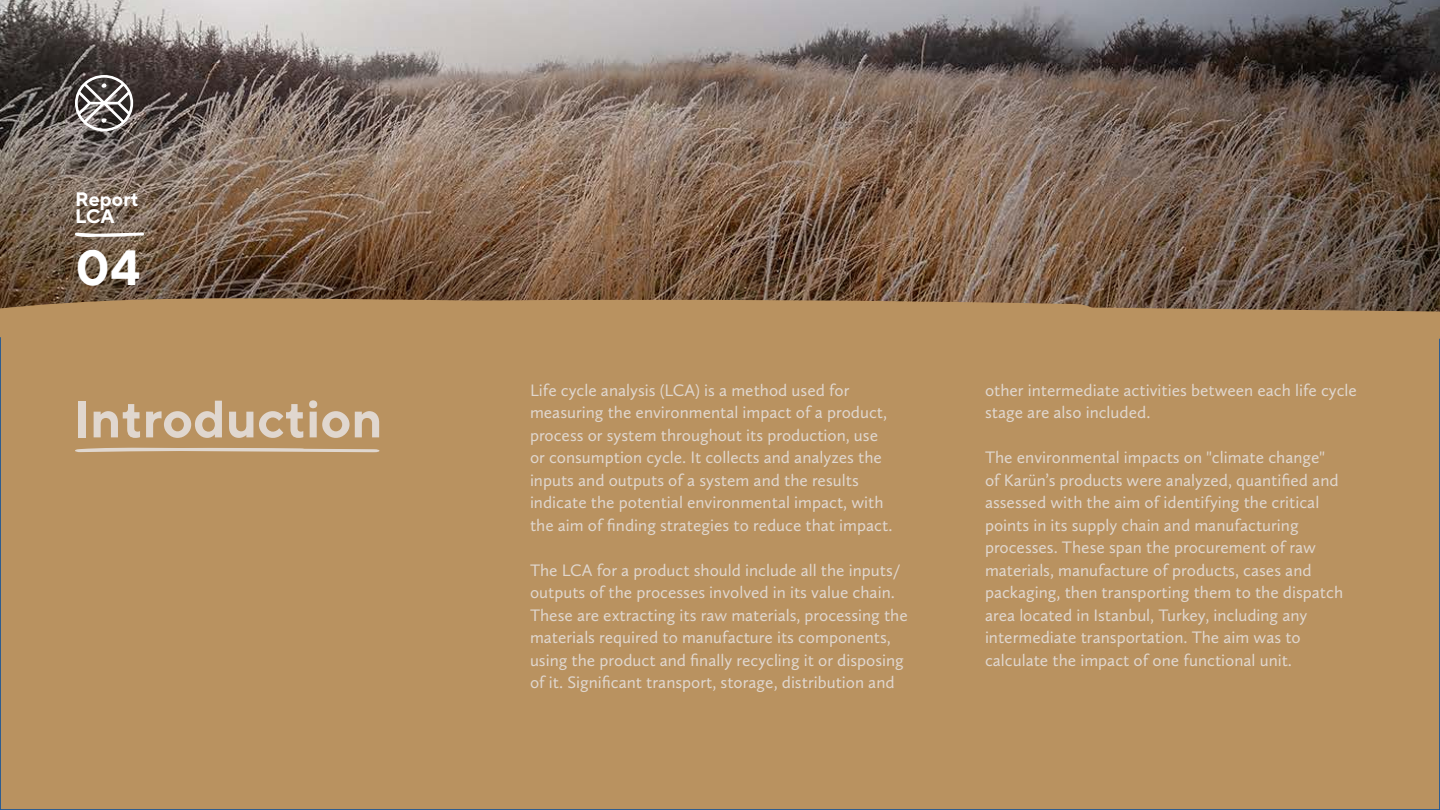
<style>
.page{position:relative;width:1440px;height:810px;background:#b99260}
.page>*{position:absolute;margin:0;border:0;box-sizing:border-box;transform-origin:0 0}
.t1{font:700 52.5px "TT Norms";color:#e0d7cf}
.t2{font:700 49.5px "TT Norms";color:#fff}
.t3{font:700 19.5px/17.2px "TT Norms";color:#fff}
.t4{font:17.25px/22.5px "Calluna Sans";color:#e0d7cf}
</style>
<div class="page">
<img style="left:0;top:0;width:1440px;height:297px">
<svg style="left:75px;top:448px;width:305px;height:4px"></svg>
<svg style="left:75px;top:75px;width:58px;height:56px;background:#7f7a78"></svg>
<svg style="left:75px;top:232px;width:69px;height:5px"></svg>
<svg style="left:0;top:297px;width:1440px;height:42px"></svg>
<p class="t3" style="left:75px;top:190px;width:65px">Report<br>LCA</p>
<h2 class="t2" style="left:75px;top:236px;width:67px">04</h2>
<h1 class="t1" style="left:73px;top:386px;width:311px">Introduction</h1>
<p class="t4" style="left:530px;top:378px;width:364px">Life cycle analysis (LCA) is a method used for measuring the environmental impact of a product, process or system throughout its production, use or consumption cycle. It collects and analyzes the inputs and outputs of a system and the results indicate the potential environmental impact, with the aim of finding strategies to reduce that impact.</p>
<p class="t4" style="left:530px;top:558px;width:379px">The LCA for a product should include all the inputs/ outputs of the processes involved in its value chain.<br>These are extracting its raw materials, processing the materials required to manufacture its components, using the product and finally recycling it or disposing of it. Significant transport, storage, distribution and</p>
<p class="t4" style="left:985px;top:378px;width:373px">other intermediate activities between each life cycle stage are also included.</p>
<p class="t4" style="left:985px;top:446px;width:360px">The environmental impacts on "climate change" of Karün’s products were analyzed, quantified and assessed with the aim of identifying the critical points in its supply chain and manufacturing processes. These span the procurement of raw materials, manufacture of products, cases and packaging, then transporting them to the dispatch area located in Istanbul, Turkey, including any intermediate transportation. The aim was to calculate the impact of one functional unit.</p>
</div>
